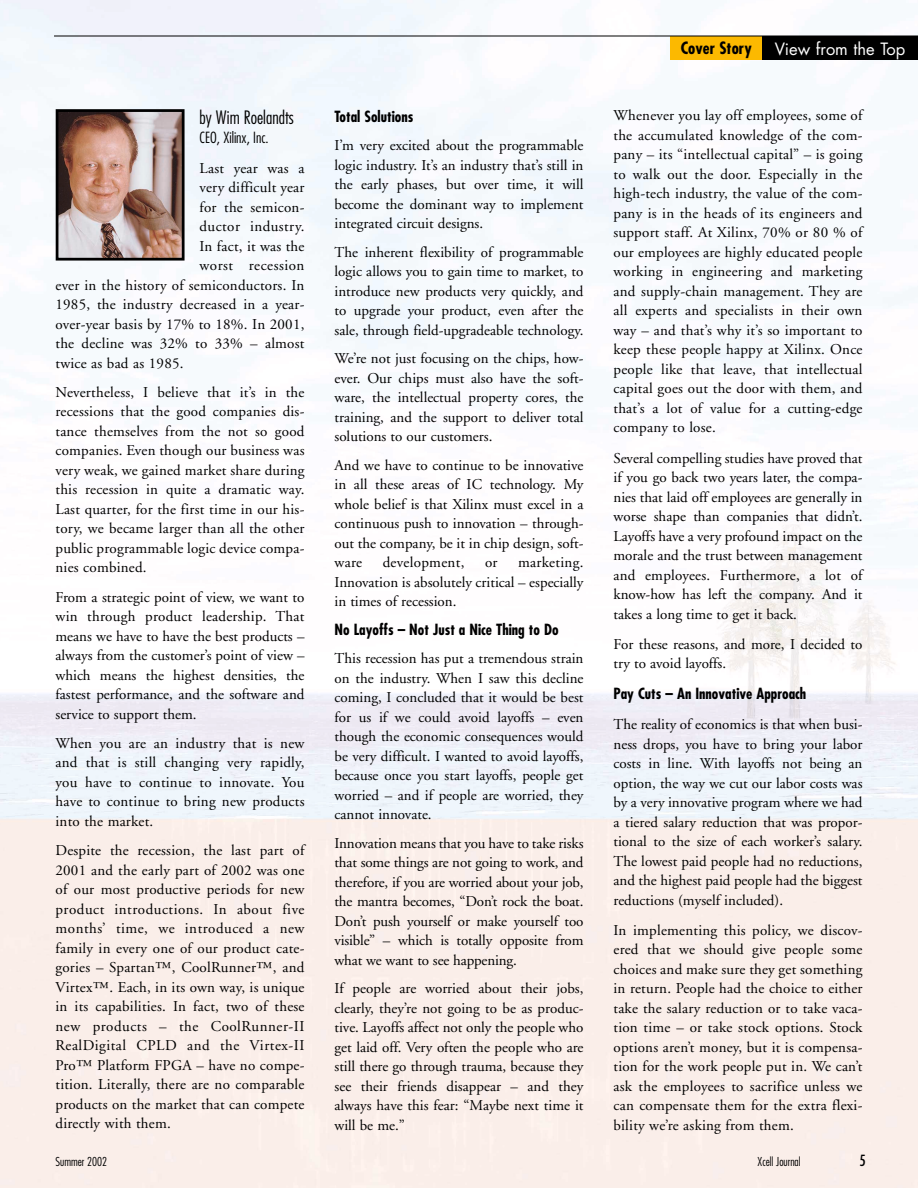
<style>
.page{position:relative;width:918px;height:1188px;background:#fff}
.page>*{position:absolute;margin:0;border:0;box-sizing:border-box;transform-origin:0 0}
.t1{font:300 condensed 18px "Futura";color:#000}
.t2{font:16.5px "Futura";color:#fff}
.t3{font:700 condensed 16.5px "Futura";color:#000}
.t4{font:15px/19.5px "Adobe Garamond";color:#000;text-align:justify}
.t5{font:700 condensed 15px "Futura";color:#000}
.t6{font:300 condensed 15px "Futura";color:#000}
.t7{font:15px "Adobe Garamond";letter-spacing:.03em;color:#000}
.t8{font:15px "Adobe Garamond";letter-spacing:.035em;color:#000}
.t9{font:15px "Adobe Garamond";letter-spacing:.02em;color:#000}
.t10{font:condensed 15px "Futura";color:#000}
.t11{font:300 condensed 12px "Futura";color:#000}
</style>
<div class="page">
<img style="left:0;top:0;width:918px;height:1188px">
<div style="left:671px;top:36px;width:91px;height:24px;background:#fcb900"></div>
<div style="left:762px;top:36px;width:156px;height:24px;background:#000"></div>
<hr style="left:54px;top:36px;width:864px;height:1px;background:#000">
<img style="left:60px;top:113px;width:121px;height:144px">
<div style="left:56px;top:109px;width:129px;height:152px;border:3px solid #000"></div>
<p class="t1" style="left:200px;top:110px;width:96px">by Wim Roelandts</p>
<p class="t6" style="left:200px;top:131px;width:71px">CEO, Xilinx, Inc.</p>
<p class="t4" style="left:200px;top:160px;width:106px">Last year was a</p>
<p class="t4" style="left:200px;top:179px;width:106px">very difficult year</p>
<p class="t4" style="left:200px;top:199px;width:106px">for the semicon-</p>
<p class="t7" style="left:200px;top:220px;width:106px">ductor industry.</p>
<p class="t4" style="left:200px;top:238px;width:106px">In fact, it was the</p>
<p class="t8" style="left:200px;top:259px;width:106px">worst recession</p>
<p class="t4" style="left:56px;top:277px;width:250px">ever in the history of semiconductors. In</p>
<p class="t4" style="left:56px;top:296px;width:250px">1985, the industry decreased in a year-</p>
<p class="t4" style="left:56px;top:316px;width:250px">over-year basis by 17% to 18%. In 2001,</p>
<p class="t4" style="left:56px;top:335px;width:250px">the decline was 32% to 33% – almost</p>
<p class="t4" style="left:56px;top:355px;width:130px">twice as bad as 1985.</p>
<p class="t4" style="left:56px;top:384px;width:251px">Nevertheless, I believe that it’s in the recessions that the good companies dis&shy;tance themselves from the not so good companies. Even though our business was very weak, we gained market share during this recession in quite a dramatic way.<br>Last quarter, for the first time in our his&shy;tory, we became larger than all the other public programmable logic device compa&shy;nies combined.</p>
<p class="t4" style="left:56px;top:589px;width:251px">From a strategic point of view, we want to win through product leadership. That means we have to have the best products – always from the customer’s point of view – which means the highest densities, the fastest performance, and the software and service to support them.</p>
<p class="t4" style="left:56px;top:735px;width:251px">When you are an industry that is new and that is still changing very rapidly, you have to continue to innovate. You have to continue to bring new products into the market.</p>
<p class="t4" style="left:56px;top:842px;width:251px">Despite the recession, the last part of 2001 and the early part of 2002 was one of our most productive periods for new product introductions. In about five months’ time, we introduced a new family in every one of our product cate&shy;gories – Spartan™, CoolRunner™, and Virtex™. Each, in its own way, is unique in its capabilities. In fact, two of these new products – the CoolRunner-II RealDigital CPLD and the Virtex-II Pro™ Platform FPGA – have no compe&shy;tition. Literally, there are no comparable products on the market that can compete directly with them.</p>
<p class="t5" style="left:335px;top:109px;width:80px">Total Solutions</p>
<p class="t4" style="left:335px;top:137px;width:251px">I’m very excited about the programmable logic industry. It’s an industry that’s still in the early phases, but over time, it will become the dominant way to implement integrated circuit designs.</p>
<p class="t4" style="left:335px;top:243px;width:251px">The inherent flexibility of programmable logic allows you to gain time to market, to introduce new products very quickly, and to upgrade your product, even after the sale, through field-upgradeable technology.</p>
<p class="t4" style="left:335px;top:350px;width:251px">We’re not just focusing on the chips, how&shy;ever. Our chips must also have the soft&shy;ware, the intellectual property cores, the training, and the support to deliver total solutions to our customers.</p>
<p class="t4" style="left:335px;top:456px;width:251px">And we have to continue to be innovative in all these areas of IC technology. My whole belief is that Xilinx must excel in a continuous push to innovation – through&shy;out the company, be it in chip design, soft&shy;ware</p>
<p class="t4" style="left:335px;top:554px;width:251px;text-indent:184px">marketing.<br>Innovation is absolutely critical – especially in times of recession.</p>
<p class="t5" style="left:335px;top:622px;width:226px">No Layoffs – Not Just a Nice Thing to Do</p>
<p class="t4" style="left:335px;top:650px;width:251px">This recession has put a tremendous strain on the industry. When I saw this decline coming, I concluded that it would be best for us if we could avoid layoffs – even though the economic consequences would be very difficult. I wanted to avoid layoffs, because once you start layoffs, people get worried – and if people are worried, they cannot innovate.</p>
<p class="t4" style="left:335px;top:834px;width:251px">Innovation means that you have to take risks that some things are not going to work, and therefore, if you are worried about your job, the mantra becomes, “Don’t rock the boat.<br>Don’t push yourself or make yourself too visible” – which is totally opposite from what we want to see happening.</p>
<p class="t4" style="left:335px;top:980px;width:251px">If people are worried about their jobs, clearly, they’re not going to be as produc&shy;tive. Layoffs affect not only the people who get laid off. Very often the people who are still there go through trauma, because they see their friends disappear – and they always have this fear: “Maybe next time it will be me.”</p>
<p class="t9" style="left:383px;top:556px;width:83px">development,</p>
<p class="t4" style="left:485px;top:554px;width:14px">or</p>
<p class="t3" style="left:681px;top:41px;width:73px">Cover Story</p>
<p class="t2" style="left:775px;top:41px;width:132px">View from the Top</p>
<p class="t4" style="left:614px;top:107px;width:251px">Whenever you lay off employees, some of the accumulated knowledge of the com&shy;pany – its “intellectual capital” – is going to walk out the door. Especially in the high-tech industry, the value of the com&shy;pany is in the heads of its engineers and support staff. At Xilinx, 70% or 80 % of our employees are highly educated people working in engineering and marketing and supply-chain management. They are all experts and specialists in their own way – and that’s why it’s so important to keep these people happy at Xilinx. Once people like that leave, that intellectual capital goes out the door with them, and that’s a lot of value for a cutting-edge company to lose.</p>
<p class="t4" style="left:614px;top:449px;width:251px">Several compelling studies have proved that if you go back two years later, the compa&shy;nies that laid off employees are generally in worse shape than companies that didn’t.<br>Layoffs have a very profound impact on the morale and the trust between management and employees. Furthermore, a lot of know-how has left the company. And it takes a long time to get it back.</p>
<p class="t4" style="left:614px;top:636px;width:250px">For these reasons, and more, I decided to try to avoid layoffs.</p>
<p class="t5" style="left:614px;top:687px;width:194px">Pay Cuts – An Innovative Approach</p>
<p class="t4" style="left:614px;top:716px;width:251px">The reality of economics is that when busi&shy;ness drops, you have to bring your labor costs in line. With layoffs not being an option, the way we cut our labor costs was by a very innovative program where we had a tiered salary reduction that was propor&shy;tional to the size of each worker’s salary.<br>The lowest paid people had no reductions, and the highest paid people had the biggest reductions (myself included).</p>
<p class="t4" style="left:614px;top:922px;width:251px">In implementing this policy, we discov&shy;ered that we should give people some choices and make sure they get something in return. People had the choice to either take the salary reduction or to take vaca&shy;tion time – or take stock options. Stock options aren’t money, but it is compensa&shy;tion for the work people put in. We can’t ask the employees to sacrifice unless we can compensate them for the extra flexi&shy;bility we’re asking from them.</p>
<p class="t11" style="left:56px;top:1156px;width:53px">Summer 2002</p>
<p class="t11" style="left:758px;top:1156px;width:45px">Xcell Journal</p>
<p class="t10" style="left:859px;top:1154px;width:8px">5</p>
</div>
